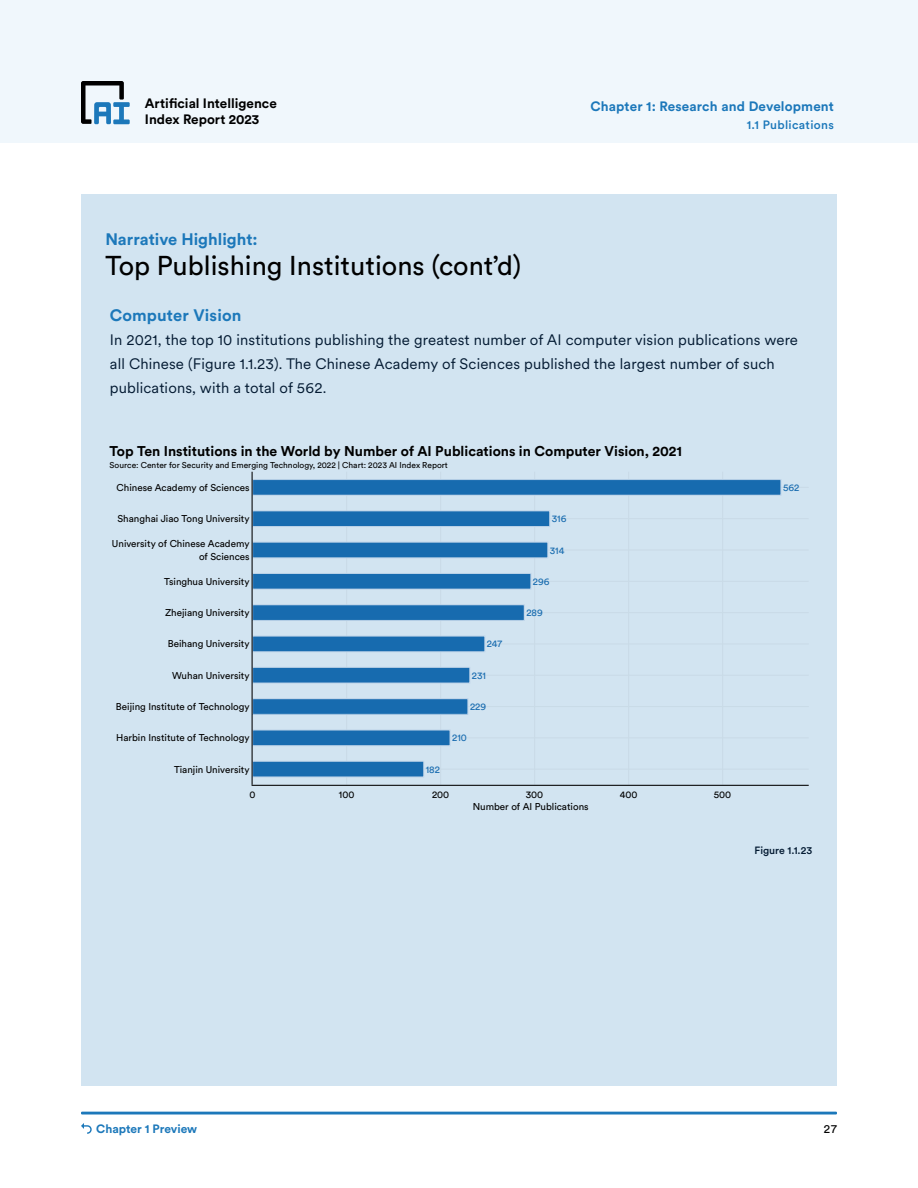
<style>
.page{position:relative;width:918px;height:1188px;background:#fff}
.page>*{position:absolute;margin:0;border:0;box-sizing:border-box;transform-origin:0 0}
.t1{font:27px "Circular Std";color:#000}
.t2{font:700 16.5px "Circular Std";color:#1c78ba}
.t3{font:15px/24px "Circular XX";letter-spacing:.01em;color:#041b33}
.t4{font:700 14.1px "Circular Std";color:#000}
.t5{font:700 13.5px/15.9px "Circular Std";color:#000}
.t6{font:700 13.5px "Circular Std";letter-spacing:.01em;color:#1c78ba}
.t7{font:700 12px "Circular Std";color:#1c78ba}
.t8{font:500 12px "Circular Std";letter-spacing:.03em;color:#1c78ba}
.t9{font:12px "Circular Std";color:#000}
.t10{font:500 10.5px "Circular Std";color:#041b33}
.t11{font:9.75px/12.8px "Circular Std";color:#000;text-align:right}
.t12{font:9.75px "Circular Std";color:#1c78ba}
.t13{font:8.4px "Circular Std";color:#000}
</style>
<div class="page">
<svg style="left:81px;top:1123px;width:11px;height:11px"></svg>
<hr style="left:81px;top:1112px;width:756px;height:2px;background:#1c78ba">
<div style="left:81px;top:194px;width:756px;height:892px;background:#d2e4f1"></div>
<div style="left:0;top:0;width:918px;height:143px;background:#f0f7fc"></div>
<svg style="left:81px;top:81px;width:49px;height:43px"></svg>
<hr style="left:346px;top:472px;width:1px;height:313px;background:#f5f5f5">
<hr style="left:440px;top:472px;width:1px;height:313px;background:#f5f5f5">
<hr style="left:534px;top:472px;width:1px;height:313px;background:#f5f5f5">
<hr style="left:628px;top:472px;width:1px;height:313px;background:#f5f5f5">
<hr style="left:722px;top:472px;width:1px;height:313px;background:#f5f5f5">
<hr style="left:253px;top:769px;width:556px;height:1px;background:#f5f5f5">
<hr style="left:253px;top:738px;width:556px;height:1px;background:#f5f5f5">
<hr style="left:253px;top:706px;width:556px;height:1px;background:#f5f5f5">
<hr style="left:253px;top:675px;width:556px;height:1px;background:#f5f5f5">
<hr style="left:253px;top:644px;width:556px;height:1px;background:#f5f5f5">
<hr style="left:253px;top:612px;width:556px;height:1px;background:#f5f5f5">
<hr style="left:253px;top:581px;width:556px;height:1px;background:#f5f5f5">
<hr style="left:253px;top:550px;width:556px;height:1px;background:#f5f5f5">
<hr style="left:253px;top:518px;width:556px;height:1px;background:#f5f5f5">
<hr style="left:253px;top:487px;width:556px;height:1px;background:#f5f5f5">
<div style="left:253px;top:761px;width:171px;height:16px;background:#176baf"></div>
<div style="left:253px;top:730px;width:197px;height:16px;background:#176baf"></div>
<div style="left:253px;top:699px;width:215px;height:15px;background:#176baf"></div>
<div style="left:253px;top:667px;width:217px;height:16px;background:#176baf"></div>
<div style="left:253px;top:667px;width:217px;height:16px;border:1px solid #e5ecf6"></div>
<div style="left:253px;top:636px;width:232px;height:16px;background:#176baf"></div>
<div style="left:253px;top:605px;width:271px;height:15px;background:#176baf"></div>
<div style="left:253px;top:605px;width:271px;height:16px;border:1px solid #e5ecf6"></div>
<div style="left:253px;top:573px;width:278px;height:16px;background:#176baf"></div>
<div style="left:253px;top:573px;width:278px;height:16px;border:1px solid #e5ecf6"></div>
<div style="left:253px;top:542px;width:295px;height:16px;background:#176baf"></div>
<div style="left:253px;top:511px;width:297px;height:16px;background:#176baf"></div>
<div style="left:253px;top:511px;width:297px;height:16px;border:1px solid #e5ecf6"></div>
<div style="left:253px;top:480px;width:528px;height:15px;background:#176baf"></div>
<div style="left:253px;top:479px;width:528px;height:16px;border:1px solid #e5ecf6"></div>
<hr style="left:252px;top:785px;width:557px;height:1px;background:#000">
<hr style="left:252px;top:472px;width:1px;height:313px;background:#000">
<h3 class="t5" style="left:145px;top:95px;width:133px">Artificial Intelligence<br>Index Report 2023</h3>
<h2 class="t2" style="left:105px;top:228px;width:154px">Narrative Highlight:</h2>
<h1 class="t1" style="left:105px;top:249px;width:417px">Top Publishing Institutions (cont’d)</h1>
<h3 class="t6" style="left:590px;top:98px;width:245px">Chapter 1: Research and Development</h3>
<p class="t8" style="left:747px;top:117px;width:89px">1.1 Publications</p>
<h2 class="t2" style="left:110px;top:305px;width:133px">Computer Vision</h2>
<p class="t3" style="left:110px;top:327px;width:690px">In 2021, the top 10 institutions publishing the greatest number of AI computer vision publications were all Chinese (Figure 1.1.23). The Chinese Academy of Sciences published the largest number of such publications, with a total of 562.</p>
<h3 class="t4" style="left:110px;top:442px;width:574px">Top Ten Institutions in the World by Number of AI Publications in Computer Vision, 2021</h3>
<p class="t13" style="left:110px;top:460px;width:340px">Source: Center for Security and Emerging Technology, 2022 | Chart: 2023 AI Index Report</p>
<p class="t11" style="left:117px;top:481px;width:134px">Chinese Academy of Sciences</p>
<p class="t11" style="left:118px;top:512px;width:134px">Shanghai Jiao Tong University</p>
<p class="t12" style="left:552px;top:513px;width:16px">316</p>
<p class="t11" style="left:112px;top:537px;width:139px">University of Chinese Academy of Sciences</p>
<p class="t12" style="left:550px;top:544px;width:16px">314</p>
<p class="t11" style="left:164px;top:575px;width:87px">Tsinghua University</p>
<p class="t12" style="left:533px;top:575px;width:18px">296</p>
<p class="t11" style="left:165px;top:606px;width:86px">Zhejiang University</p>
<p class="t12" style="left:526px;top:607px;width:18px">289</p>
<p class="t11" style="left:168px;top:637px;width:83px">Beihang University</p>
<p class="t12" style="left:487px;top:638px;width:17px">247</p>
<p class="t11" style="left:172px;top:669px;width:79px">Wuhan University</p>
<p class="t12" style="left:472px;top:669px;width:16px">231</p>
<p class="t11" style="left:116px;top:700px;width:135px">Beijing Institute of Technology</p>
<p class="t12" style="left:470px;top:701px;width:18px">229</p>
<p class="t11" style="left:116px;top:731px;width:135px">Harbin Institute of Technology</p>
<p class="t12" style="left:452px;top:732px;width:16px">210</p>
<p class="t11" style="left:174px;top:763px;width:77px">Tianjin University</p>
<p class="t12" style="left:426px;top:763px;width:16px">182</p>
<p class="t11" style="left:250px;top:788px;width:8px">0</p>
<p class="t11" style="left:339px;top:788px;width:17px">100</p>
<p class="t11" style="left:432px;top:788px;width:19px">200</p>
<p class="t11" style="left:526px;top:788px;width:19px">300</p>
<p class="t11" style="left:620px;top:788px;width:19px">400</p>
<p class="t11" style="left:714px;top:788px;width:19px">500</p>
<p class="t11" style="left:473px;top:800px;width:117px">Number of AI Publications</p>
<p class="t12" style="left:783px;top:482px;width:18px">562</p>
<p class="t10" style="left:755px;top:844px;width:59px">Figure 1.1.23</p>
<p class="t7" style="left:96px;top:1121px;width:102px">Chapter 1 Preview</p>
<p class="t9" style="left:824px;top:1122px;width:15px">27</p>
</div>
